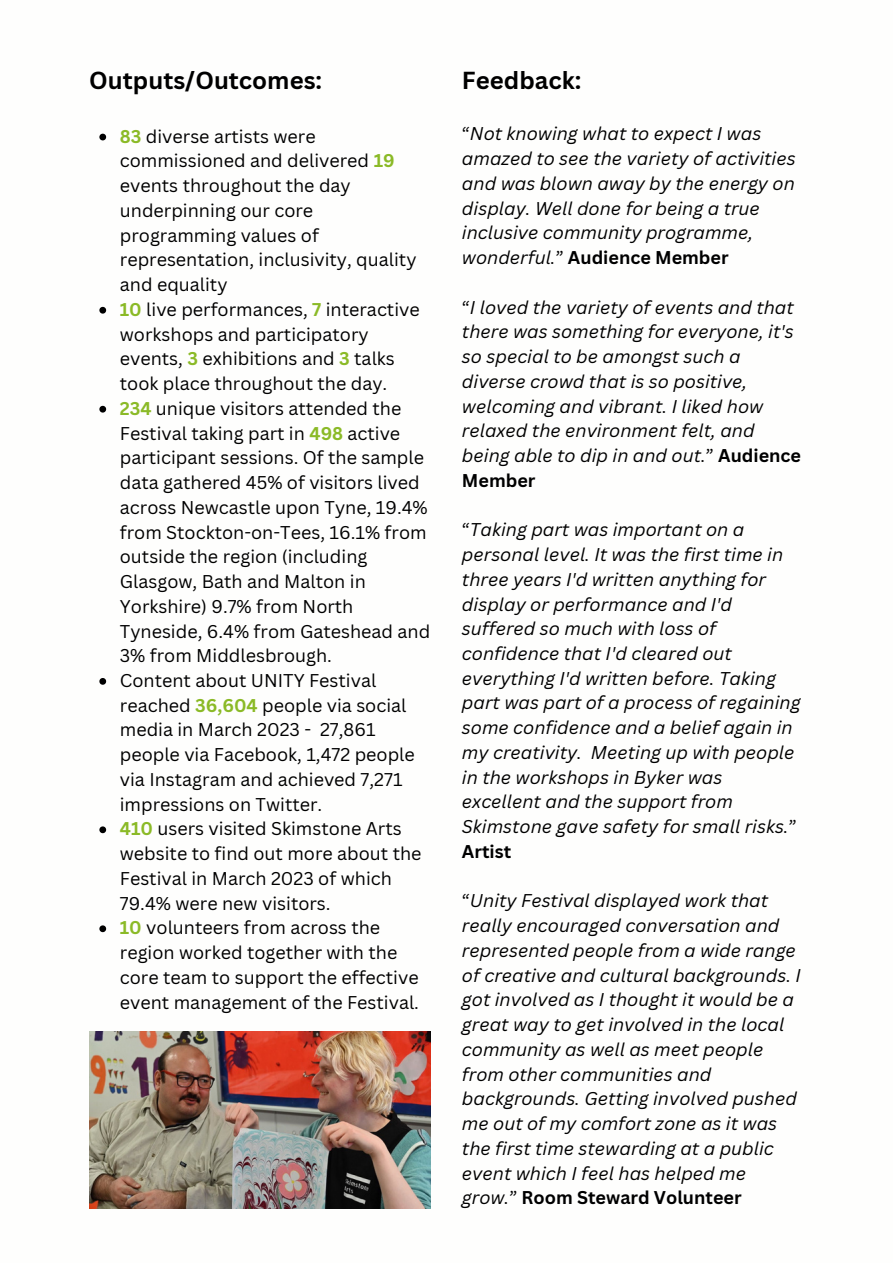
<style>
.page{position:relative;width:893px;height:1264px;background:#fff}
.page>*{position:absolute;margin:0;border:0;box-sizing:border-box;transform-origin:0 0}
.t1{font:700 24px "Canva Sans";color:#000}
.t2{font:italic 18px/24.8px "Canva Sans";color:#000}
.t3{font:18px/24.8px "Canva Sans";color:#000}
.s1{font-style:normal}
.s2{font-weight:700;font-style:normal}
.s3{font-weight:700;color:#8bba27}
</style>
<div class="page">
<img style="left:89px;top:1031px;width:341px;height:177px">
<svg style="left:99px;top:134px;width:7px;height:6px"></svg>
<svg style="left:99px;top:307px;width:7px;height:6px"></svg>
<svg style="left:99px;top:406px;width:7px;height:6px"></svg>
<svg style="left:99px;top:678px;width:7px;height:6px"></svg>
<svg style="left:99px;top:826px;width:7px;height:7px"></svg>
<svg style="left:99px;top:925px;width:7px;height:7px"></svg>
<h1 class="t1" style="left:89px;top:63px;width:234px">Outputs/Outcomes:</h1>
<h1 class="t1" style="left:462px;top:63px;width:121px">Feedback:</h1>
<p class="t2" style="left:462px;top:121px;width:335px"><span class="s1">“</span>Not knowing what to expect I was amazed to see the variety of activities and was blown away by the energy on display. Well done for being a true inclusive community programme, wonderful.<span class="s1">”</span> <span class="s2">Audience Member</span></p>
<p class="t2" style="left:462px;top:294px;width:340px"><span class="s1">“</span>I loved the variety of events and that there was something for everyone, it's so special to be amongst such a diverse crowd that is so positive, welcoming and vibrant. I liked how relaxed the environment felt, and being able to dip in and out.<span class="s1">”</span> <span class="s2">Audience<br>Member</span></p>
<p class="t2" style="left:462px;top:517px;width:340px"><span class="s1">“</span>Taking part was important on a personal level. It was the first time in three years I'd written anything for display or performance and I'd suffered so much with loss of confidence that I'd cleared out everything I'd written before. Taking part was part of a process of regaining some confidence and a belief again in my creativity. Meeting up with people in the workshops in Byker was excellent and the support from<br>Skimstone gave safety for small risks.<span class="s1">”<br></span><span class="s2">Artist</span></p>
<p class="t2" style="left:462px;top:888px;width:340px"><span class="s1">“</span>Unity Festival displayed work that really encouraged conversation and represented people from a wide range of creative and cultural backgrounds. I got involved as I thought it would be a great way to get involved in the local community as well as meet people from other communities and backgrounds. Getting involved pushed me out of my comfort zone as it was the first time stewarding at a public event which I feel has helped me grow.<span class="s1">”</span> <span class="s2">Room Steward Volunteer</span></p>
<p class="t3" style="left:120px;top:123px;width:312px"><span class="s3">83</span> diverse artists were commissioned and delivered <span class="s3">19 </span>events throughout the day underpinning our core programming values of representation, inclusivity, quality and equality<br><span class="s3">10</span> live performances, <span class="s3">7</span> interactive workshops and participatory events, <span class="s3">3</span> exhibitions and <span class="s3">3</span> talks took place throughout the day.<br><span class="s3">234</span> unique visitors attended the<br>Festival taking part in <span class="s3">498</span> active participant sessions. Of the sample data gathered 45% of visitors lived across Newcastle upon Tyne, 19.4% from Stockton-on-Tees, 16.1% from outside the region (including<br>Glasgow, Bath and Malton in<br>Yorkshire) 9.7% from North<br>Tyneside, 6.4% from Gateshead and<br>3% from Middlesbrough.<br>Content about UNITY Festival reached <span class="s3">36,604</span> people via social media in March 2023 - 27,861 people via Facebook, 1,472 people via Instagram and achieved 7,271 impressions on Twitter.<br><span class="s3">410</span> users visited Skimstone Arts website to find out more about the<br>Festival in March 2023 of which<br>79.4% were new visitors.<br><span class="s3">10</span> volunteers from across the region worked together with the core team to support the effective event management of the Festival.</p>
</div>
